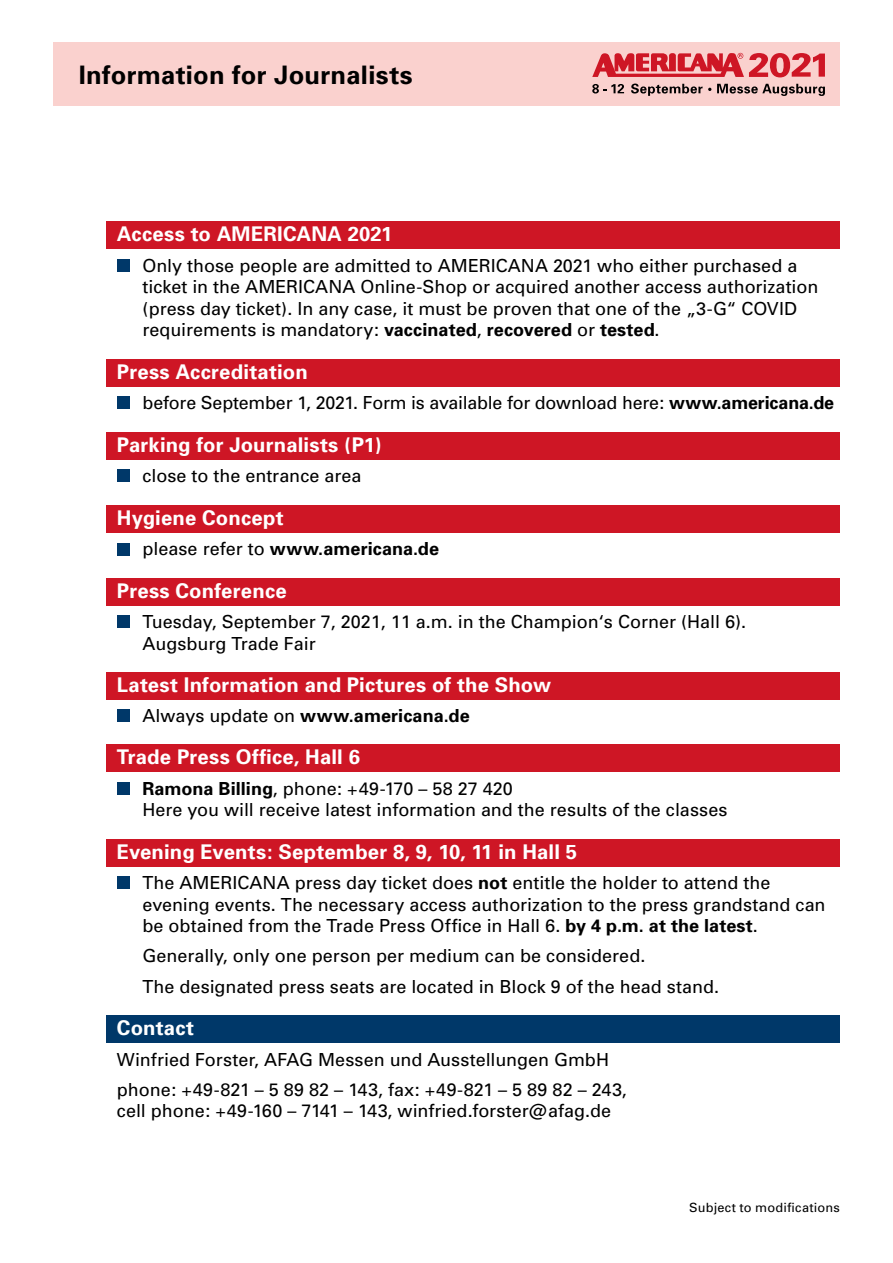
<style>
.page{position:relative;width:893px;height:1263px;background:#fff}
.page>*{position:absolute;margin:0;border:0;box-sizing:border-box;transform-origin:0 0}
.t1{font:700 25.5px "Univers";letter-spacing:.01em;color:#000}
.t2{font:700 20.25px "Univers";letter-spacing:.01em;color:#fff}
.t3{font:18px/21.6px "Univers";color:#000}
.t4{font:700 18px "Univers";letter-spacing:.005em;color:#000}
.t5{font:12.75px "Univers";letter-spacing:.015em;color:#000}
.s1{font-weight:700}
.s2{font-weight:400}
</style>
<div class="page">
<div style="left:106px;top:1015px;width:734px;height:28px;background:#003869"></div>
<div style="left:106px;top:221px;width:734px;height:28px;background:#ce1625"></div>
<div style="left:106px;top:359px;width:734px;height:28px;background:#ce1625"></div>
<div style="left:106px;top:432px;width:734px;height:27px;background:#ce1625"></div>
<div style="left:106px;top:505px;width:734px;height:28px;background:#ce1625"></div>
<div style="left:106px;top:578px;width:734px;height:27px;background:#ce1625"></div>
<div style="left:106px;top:672px;width:734px;height:27px;background:#ce1625"></div>
<div style="left:106px;top:744px;width:734px;height:28px;background:#ce1625"></div>
<div style="left:106px;top:839px;width:734px;height:27px;background:#ce1625"></div>
<div style="left:53px;top:43px;width:787px;height:63px;background:#fad1ce"></div>
<div style="left:117px;top:259px;width:13px;height:13px;background:#003869"></div>
<div style="left:117px;top:397px;width:13px;height:12px;background:#003869"></div>
<div style="left:117px;top:470px;width:13px;height:12px;background:#003869"></div>
<div style="left:117px;top:543px;width:13px;height:12px;background:#003869"></div>
<div style="left:117px;top:615px;width:13px;height:13px;background:#003869"></div>
<div style="left:117px;top:709px;width:13px;height:13px;background:#003869"></div>
<div style="left:117px;top:782px;width:13px;height:13px;background:#003869"></div>
<div style="left:117px;top:876px;width:13px;height:13px;background:#003869"></div>
<svg style="left:592px;top:53px;width:233px;height:24px"></svg>
<svg style="left:592px;top:84px;width:32px;height:10px"></svg>
<svg style="left:631px;top:84px;width:71px;height:12px"></svg>
<svg style="left:717px;top:84px;width:108px;height:12px"></svg>
<h1 class="t1" style="left:79px;top:60px;width:335px">Information for Journalists</h1>
<p class="t2" style="left:117px;top:222px;width:277px">Access to AMERICANA 2021</p>
<p class="t3" style="left:142px;top:255px;width:677px">Only those people are admitted to AMERICANA 2021 who either purchased a ticket in the AMERICANA Online-Shop or acquired another access authorization (press day ticket). In any case, it must be proven that one of the „3-G“ COVID requirements is mandatory: <span class="s1">vaccinated</span>, <span class="s1">recovered</span> or <span class="s1">tested</span>.</p>
<p class="t2" style="left:117px;top:360px;width:192px">Press Accreditation</p>
<p class="t3" style="left:142px;top:392px;width:693px">before September 1, 2021. Form is available for download here: <span class="s1">www.americana.de</span></p>
<p class="t2" style="left:117px;top:433px;width:266px">Parking for Journalists (P1)</p>
<p class="t3" style="left:142px;top:465px;width:221px">close to the entrance area</p>
<p class="t2" style="left:117px;top:506px;width:168px">Hygiene Concept</p>
<p class="t4" style="left:142px;top:538px;width:298px"><span class="s2">please refer to</span> www.americana.de</p>
<p class="t2" style="left:117px;top:579px;width:171px">Press Conference</p>
<p class="t3" style="left:142px;top:611px;width:605px">Tuesday, September 7, 2021, 11 a.m. in the Champion‘s Corner (Hall 6).<br>Augsburg Trade Fair</p>
<p class="t2" style="left:117px;top:673px;width:436px">Latest Information and Pictures of the Show</p>
<p class="t4" style="left:142px;top:705px;width:329px"><span class="s2">Always update on</span> www.americana.de</p>
<p class="t2" style="left:117px;top:745px;width:245px">Trade Press Office, Hall 6</p>
<p class="t3" style="left:142px;top:778px;width:587px"><span class="s1">Ramona Billing</span>, phone: +49-170 – 58 27 420<br>Here you will receive latest information and the results of the classes</p>
<p class="t2" style="left:117px;top:840px;width:462px">Evening Events: September 8, 9, 10, 11 in Hall 5</p>
<p class="t3" style="left:142px;top:872px;width:685px">The AMERICANA press day ticket does <span class="s1">not</span> entitle the holder to attend the evening events. The necessary access authorization to the press grandstand can be obtained from the Trade Press Office in Hall 6. <span class="s1">by 4 p.m. at the latest</span>.</p>
<p class="t3" style="left:142px;top:941px;width:578px;line-height:30.2px">Generally, only one person per medium can be considered.<br>The designated press seats are located in Block 9 of the head stand.</p>
<p class="t2" style="left:117px;top:1016px;width:79px">Contact</p>
<p class="t3" style="left:117px;top:1044px;width:512px;line-height:30.2px">Winfried Forster, AFAG Messen und Ausstellungen GmbH phone: +49-821 – 5 89 82 – 143, fax: +49-821 – 5 89 82 – 243,</p>
<p class="t3" style="left:117px;top:1100px;width:496px">cell phone: +49-160 – 7141 – 143, winfried.forster@afag.de</p>
<p class="t5" style="left:689px;top:1200px;width:152px">Subject to modifications</p>
</div>
